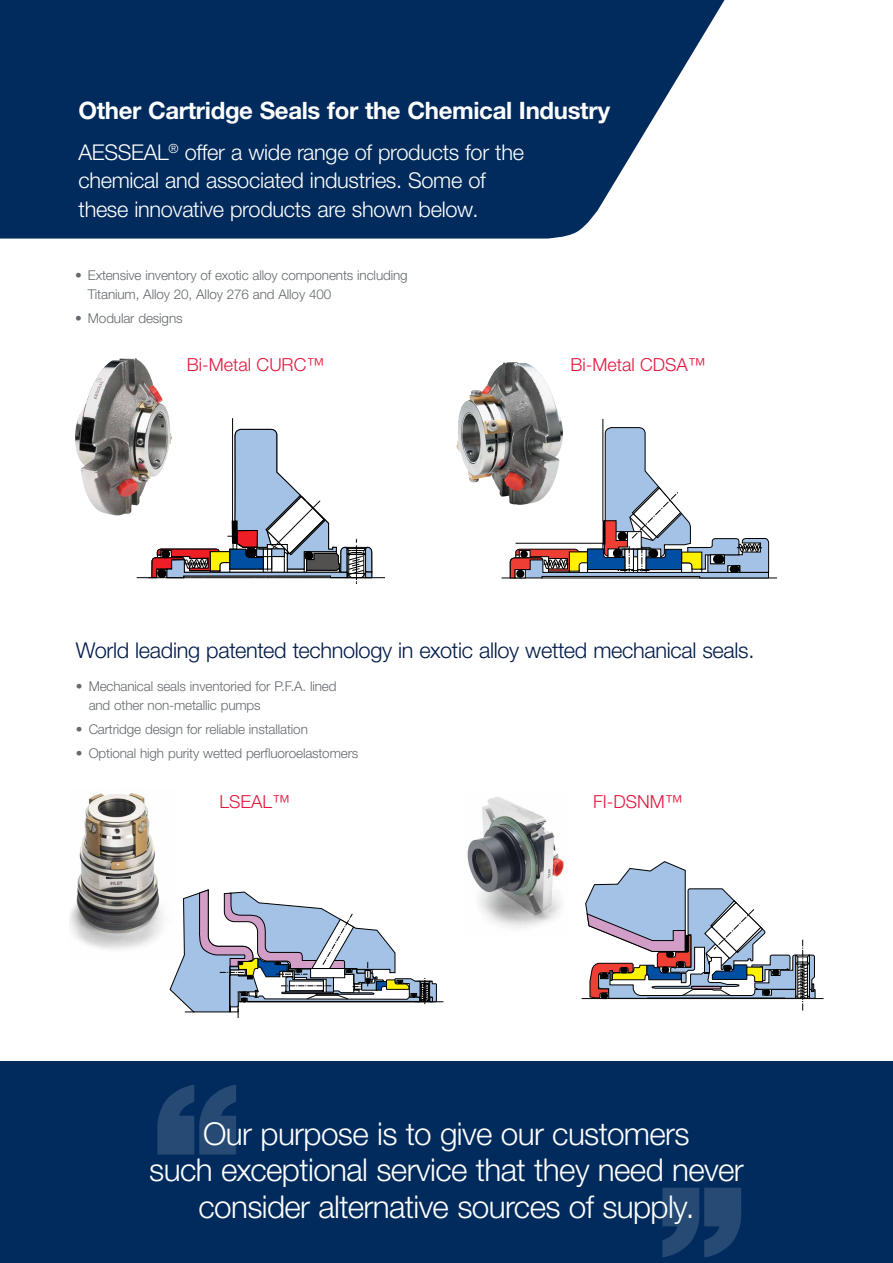
<style>
.page{position:relative;width:893px;height:1263px;background:#fff}
.page>*{position:absolute;margin:0;border:0;box-sizing:border-box;transform-origin:0 0}
.t1{font:300 31.5px/36px "Helvetica Neue LTW1 G";letter-spacing:-.02em;color:#fff;text-align:center}
.t2{font:700 24px "Helvetica Neue LTW1 G";letter-spacing:-.015em;color:#fff}
.t3{font:300 21.75px/28.5px "Helvetica Neue LTW1 G";letter-spacing:-.015em;color:#fff}
.t4{font:300 21.75px "Helvetica Neue LTW1 G";letter-spacing:-.015em;color:#001b49}
.t5{font:300 18px "Helvetica Neue LTW1 G";color:#e3173e}
.t6{font:300 13.5px/19.5px "Helvetica Neue LTW1 G";letter-spacing:-.01em;color:#65696e}
</style>
<div class="page">
<img style="left:75px;top:358px;width:94px;height:158px">
<svg style="left:137px;top:418px;width:248px;height:166px"></svg>
<img style="left:456px;top:362px;width:107px;height:134px">
<hr style="left:541px;top:578px;width:235px;height:1px;background:#000">
<hr style="left:603px;top:419px;width:1px;height:102px;background:#000">
<svg style="left:501px;top:427px;width:268px;height:152px"></svg>
<svg style="left:169px;top:889px;width:275px;height:129px"></svg>
<hr style="left:582px;top:998px;width:241px;height:1px;background:#000">
<svg style="left:585px;top:861px;width:231px;height:149px"></svg>
<img style="left:467px;top:797px;width:97px;height:132px">
<img style="left:69px;top:792px;width:107px;height:169px">
<svg style="left:0;top:0;width:725px;height:239px;background:#1a406c"></svg>
<div style="left:0;top:1061px;width:893px;height:202px;background:#002b5c"></div>
<svg style="left:662px;top:1187px;width:79px;height:70px;background:#1c426d"></svg>
<svg style="left:157px;top:1085px;width:79px;height:69px;background:#1c426e"></svg>
<h2 class="t2" style="left:79px;top:95px;width:533px">Other Cartridge Seals for the Chemical Industry</h2>
<h3 class="t3" style="left:79px;top:138px;width:447px">AESSEAL<sup>®</sup> offer a wide range of products for the chemical and associated industries. Some of these innovative products are shown below.</h3>
<p class="t6" style="left:88px;top:265px;width:321px;text-indent:-13px">• Extensive inventory of exotic alloy components including<br>Titanium, Alloy 20, Alloy 276 and Alloy 400</p>
<p class="t6" style="left:75px;top:308px;width:109px">• Modular designs</p>
<h3 class="t5" style="left:187px;top:354px;width:139px">Bi-Metal CURC™</h3>
<h3 class="t5" style="left:570px;top:354px;width:137px">Bi-Metal CDSA™</h3>
<h3 class="t4" style="left:76px;top:637px;width:680px">World leading patented technology in exotic alloy wetted mechanical seals.</h3>
<p class="t6" style="left:89px;top:676px;width:249px;text-indent:-13px">• Mechanical seals inventoried for P.F.A. lined and other non-metallic pumps</p>
<p class="t6" style="left:76px;top:719px;width:234px">• Cartridge design for reliable installation</p>
<p class="t6" style="left:76px;top:743px;width:284px">• Optional high purity wetted perfluoroelastomers</p>
<h3 class="t5" style="left:219px;top:790px;width:72px">LSEAL™</h3>
<h3 class="t5" style="left:593px;top:790px;width:91px">FI-DSNM™</h3>
<h1 class="t1" style="left:149px;top:1116px;width:596px">Our purpose is to give our customers<br>such exceptional service that they need never consider alternative sources of supply.</h1>
</div>
